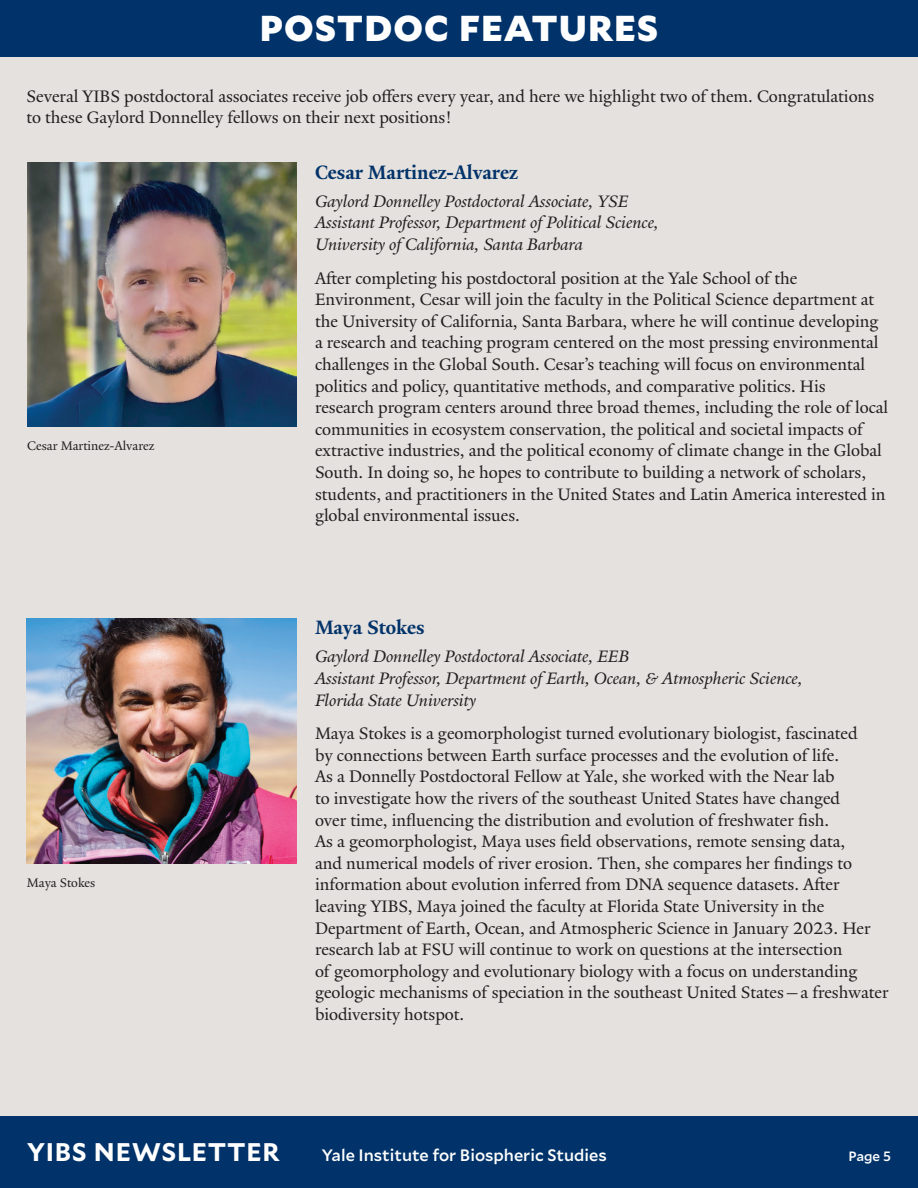
<style>
.page{position:relative;width:918px;height:1188px;background:#fff}
.page>*{position:absolute;margin:0;border:0;box-sizing:border-box;transform-origin:0 0}
.TOP_BAR_HEADERS{font:900 36px "Mallory";letter-spacing:.03em;color:#fff}
.Page_footers{font:700 25.5px "Mallory";letter-spacing:.03em;color:#fff}
.Sub_Head_2{font:700 21px "Yale New";color:#01336a}
.Body_Text_Black{font:18px/21.6px "Yale New";color:#231f20}
.Body_Text_Black_ital{font:italic 18px/21.6px "Yale New";color:#231f20}
.Body_Text_Black-2{font:italic 18px "Yale New";color:#231f20}
.YIBS_name_in_footer{font:500 16.5px "Mallory";color:#fff}
.t1{font:13.5px "Yale New";color:#231f20}
.YIBS_Page_number_foo{font:500 13.5px "Mallory";color:#fff}
</style>
<div class="page">
<div style="left:0;top:38px;width:918px;height:1091px;background:#e5e1de"></div>
<div style="left:0;top:0;width:918px;height:57px;background:#01336a"></div>
<div style="left:0;top:1116px;width:918px;height:72px;background:#01336a"></div>
<img style="left:27px;top:619px;width:270px;height:244px">
<img style="left:27px;top:162px;width:270px;height:265px">
<p class="TOP_BAR_HEADERS" style="left:260px;top:0;width:400px">POSTDOC FEATURES</p>
<p class="TOP_BAR_HEADERS" style="left:288px;top:0;width:344px">SECTION HEADER</p>
<p class="Body_Text_Black" style="left:26px;top:85px;width:849px">Several YIBS postdoctoral associates receive job offers every year, and here we highlight two of them. Congratulations to these Gaylord Donnelley fellows on their next positions!</p>
<p class="t1" style="left:27px;top:438px;width:129px">Cesar Martinez-Alvarez</p>
<p class="t1" style="left:27px;top:874px;width:70px">Maya Stokes</p>
<p class="Sub_Head_2" style="left:315px;top:159px;width:204px">Cesar Martinez-Alvarez</p>
<p class="Body_Text_Black_ital" style="left:315px;top:190px;width:315px">Gaylord Donnelley Postdoctoral Associate, YSE</p>
<p class="Body_Text_Black_ital" style="left:315px;top:212px;width:345px">Assistant Professor, Department of Political Science,</p>
<p class="Body_Text_Black_ital" style="left:315px;top:234px;width:269px">University of California, Santa Barbara</p>
<p class="Body_Text_Black" style="left:315px;top:267px;width:575px">After completing his postdoctoral position at the Yale School of the Environment, Cesar will join the faculty in the Political Science department at the University of California, Santa Barbara, where he will continue developing a research and teaching program centered on the most pressing environmental challenges in the Global South. Cesar’s teaching will focus on environmental politics and policy, quantitative methods, and comparative politics. His research program centers around three broad themes, including the role of local communities in ecosystem conservation, the political and societal impacts of extractive industries, and the political economy of climate change in the Global South. In doing so, he hopes to contribute to building a network of scholars, students, and practitioners in the United States and Latin America interested in global environmental issues.</p>
<p class="Sub_Head_2" style="left:315px;top:615px;width:111px">Maya Stokes</p>
<p class="Body_Text_Black-2" style="left:315px;top:646px;width:316px">Gaylord Donnelley Postdoctoral Associate, EEB</p>
<p class="Body_Text_Black_ital" style="left:315px;top:668px;width:489px">Assistant Professor, Department of Earth, Ocean, &amp; Atmospheric Science,<br>Florida State University</p>
<p class="Body_Text_Black" style="left:315px;top:723px;width:575px">Maya Stokes is a geomorphologist turned evolutionary biologist, fascinated<br>by connections between Earth surface processes and the evolution of life.<br>As a Donnelly Postdoctoral Fellow at Yale, she worked with the Near lab<br>to investigate how the rivers of the southeast United States have changed<br>over time, influencing the distribution and evolution of freshwater fish.<br>As a geomorphologist, Maya uses field observations, remote sensing data,<br>and numerical models of river erosion. Then, she compares her findings to information about evolution inferred from DNA sequence datasets. After leaving YIBS, Maya joined the faculty at Florida State University in the Department of Earth, Ocean, and Atmospheric Science in January 2023. Her research lab at FSU will continue to work on questions at the intersection<br>of geomorphology and evolutionary biology with a focus on understanding geologic mechanisms of speciation in the southeast United States—a freshwater biodiversity hotspot.</p>
<p class="Page_footers" style="left:27px;top:1133px;width:254px">YIBS NEWSLETTER</p>
<p class="YIBS_name_in_footer" style="left:322px;top:1143px;width:287px">Yale Institute for Biospheric Studies</p>
<p class="YIBS_Page_number_foo" style="left:849px;top:1147px;width:44px">Page 5</p>
</div>
